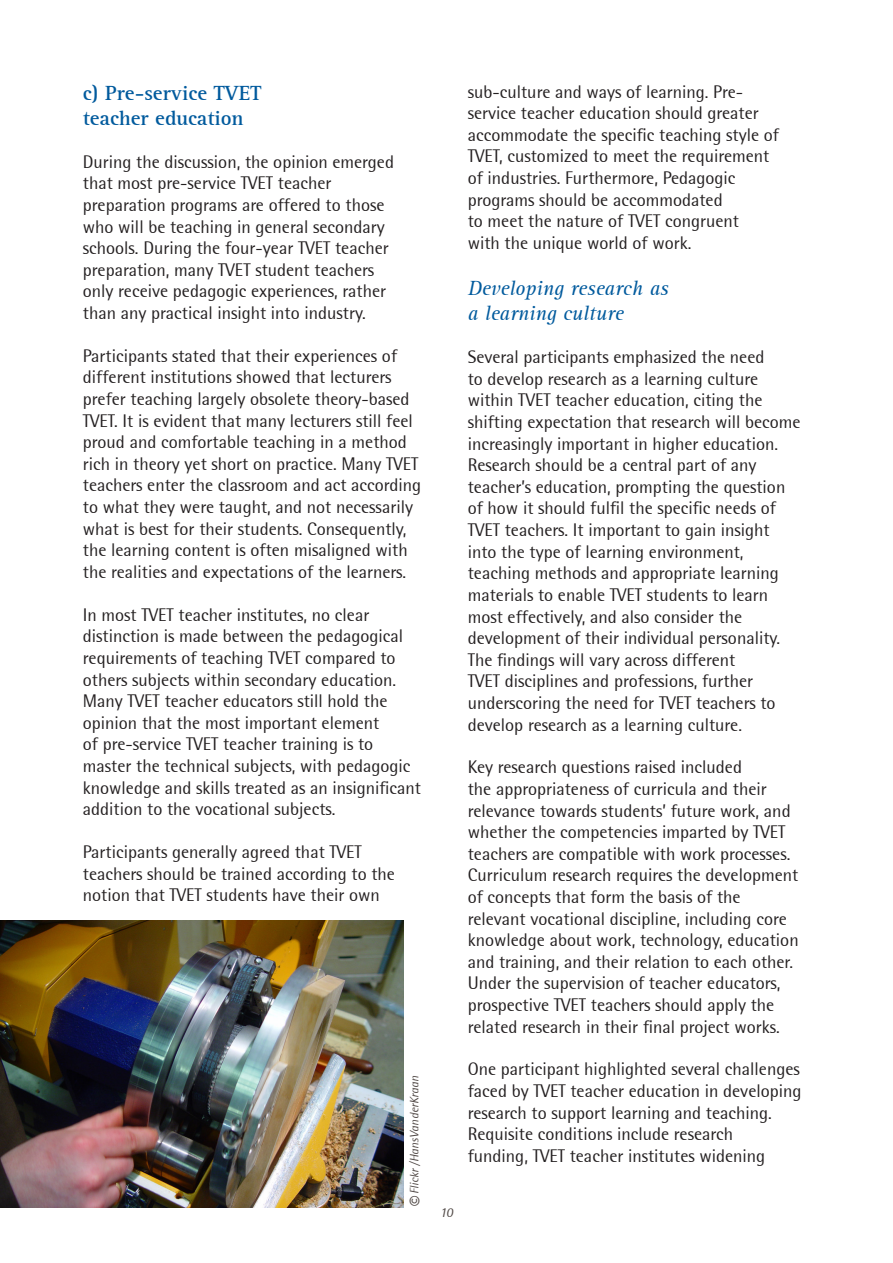
<style>
.page{position:relative;width:893px;height:1263px;background:#fff}
.page>*{position:absolute;margin:0;border:0;box-sizing:border-box;transform-origin:0 0}
.Topic{font:italic 21px/25.2px "Rotis Serif";color:#015a9d}
.Heading{font:700 21px/25.2px "Rotis Serif";color:#015a9d}
.t1{font:18px/21.6px "Rotis Semi Sans";color:#231f20}
.t2{font:italic 13.5px "Rotis Semi Sans";color:#524a47}
.Paragraph_Style_2{font:italic 12px "Rotis Semi Sans";color:#524a47}
.s1{font-size:21px}
</style>
<div class="page">
<img style="left:0;top:920px;width:404px;height:288px">
<p class="Heading" style="left:83px;top:80px;width:180px">c) Pre-service TVET teacher education</p>
<p class="t1" style="left:83px;top:151px;width:313px">During the discussion, the opinion emerged that most pre-service TVET teacher preparation programs are offered to those who will be teaching in general secondary schools. During the four-year TVET teacher preparation, many TVET student teachers only receive pedagogic experiences, rather than any practical insight into industry.</p>
<p class="t1" style="left:83px;top:345px;width:340px">Participants stated that their experiences of different institutions showed that lecturers prefer teaching largely obsolete theory-based TVET. It is evident that many lecturers still feel proud and comfortable teaching in a method rich in theory yet short on practice. Many TVET teachers enter the classroom and act according to what they were taught, and not necessarily what is best for their students. Consequently, the learning content is often misaligned with the realities and expectations of the learners.</p>
<p class="t1" style="left:83px;top:604px;width:340px">In most TVET teacher institutes, no clear distinction is made between the pedagogical requirements of teaching TVET compared to others subjects within secondary education.<br>Many TVET teacher educators still hold the opinion that the most important element<br>of pre-service TVET teacher training is to master the technical subjects, with pedagogic knowledge and skills treated as an insignificant addition to the vocational subjects.</p>
<p class="t1" style="left:83px;top:841px;width:314px">Participants generally agreed that TVET teachers should be trained according to the notion that TVET students have their own</p>
<p class="Paragraph_Style_2" style="left:407px;top:1208px;width:134px;rotate:-90deg"><span class="s1">©</span> Flickr /HansVanderKraan</p>
<p class="t1" style="left:468px;top:80px;width:313px">sub-culture and ways of learning. Pre&shy;service teacher education should greater accommodate the specific teaching style of TVET, customized to meet the requirement of industries. Furthermore, Pedagogic programs should be accommodated<br>to meet the nature of TVET congruent<br>with the unique world of work.</p>
<p class="Topic" style="left:468px;top:276px;width:203px">Developing research as a learning culture</p>
<p class="t1" style="left:468px;top:346px;width:334px">Several participants emphasized the need<br>to develop research as a learning culture within TVET teacher education, citing the shifting expectation that research will become increasingly important in higher education.<br>Research should be a central part of any teacher’s education, prompting the question of how it should fulfil the specific needs of TVET teachers. It important to gain insight into the type of learning environment, teaching methods and appropriate learning materials to enable TVET students to learn most effectively, and also consider the development of their individual personality.<br>The findings will vary across different<br>TVET disciplines and professions, further underscoring the need for TVET teachers to develop research as a learning culture.</p>
<p class="t1" style="left:468px;top:756px;width:332px">Key research questions raised included<br>the appropriateness of curricula and their relevance towards students’ future work, and whether the competencies imparted by TVET teachers are compatible with work processes.<br>Curriculum research requires the development of concepts that form the basis of the relevant vocational discipline, including core knowledge about work, technology, education and training, and their relation to each other.<br>Under the supervision of teacher educators, prospective TVET teachers should apply the related research in their final project works.</p>
<p class="t1" style="left:468px;top:1058px;width:335px">One participant highlighted several challenges faced by TVET teacher education in developing research to support learning and teaching.<br>Requisite conditions include research<br>funding, TVET teacher institutes widening</p>
<p class="t2" style="left:440px;top:1204px;width:15px">10</p>
</div>
